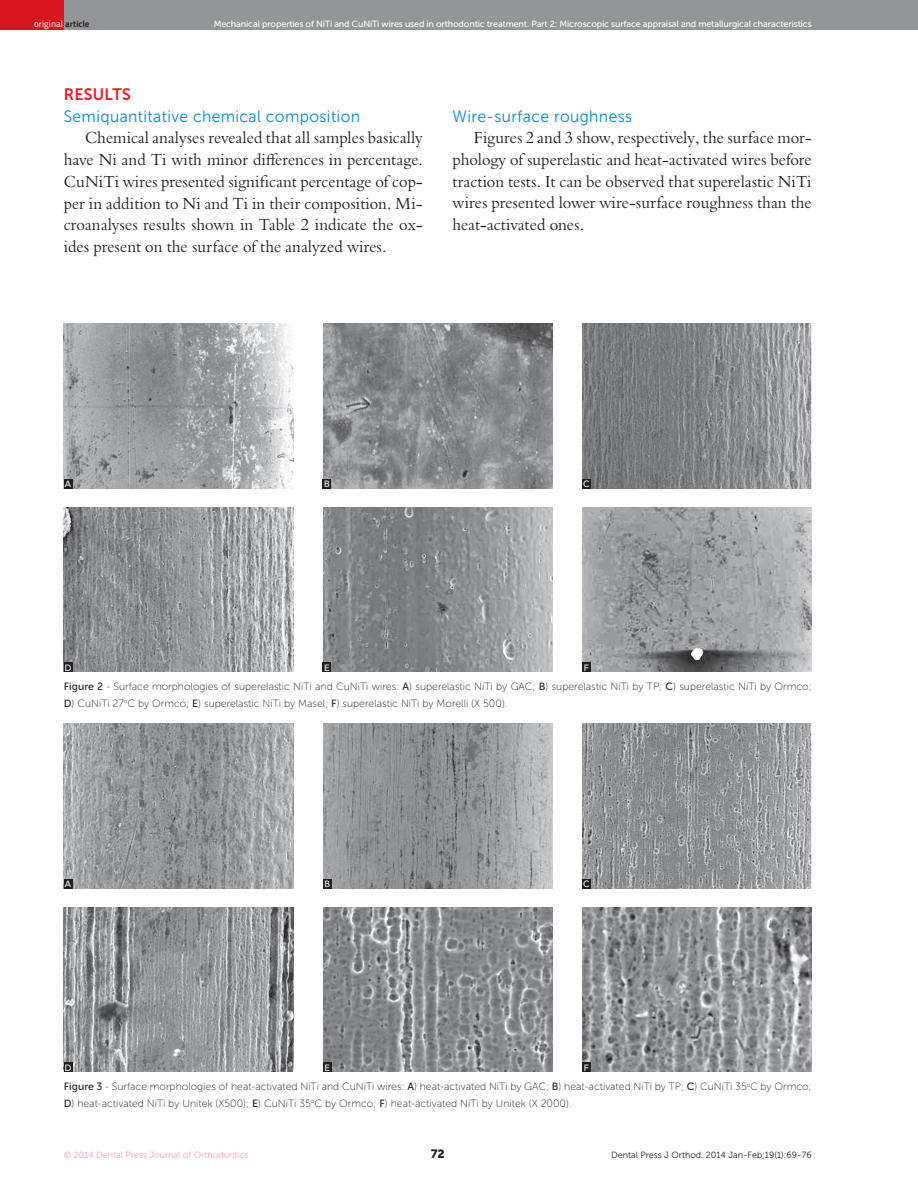
<style>
.page{position:relative;width:918px;height:1188px;background:#fff}
.page>*{position:absolute;margin:0;border:0;box-sizing:border-box;transform-origin:0 0}
.t1{font:16.5px/21.8px "Bergamo Std";letter-spacing:.01em;color:#231f20;text-align:justify;scale:.95 1}
.t2{font:16.5px "Museo Sans 300";letter-spacing:.025em;color:#0089cf;scale:.95 1}
.t3{font:16.5px "Museo Sans 700";letter-spacing:.02em;color:#ee1d23;scale:.95 1}
.t4{font:12px "Museo Sans 900";color:#231f20}
.t5{font:10.5px/16.5px "Museo Sans 100";color:#231f20}
.t6{font:9px "Museo Sans 500";letter-spacing:-.015em;color:#fff}
.t7{font:9px "Museo Sans 300";color:#231f20}
.t8{font:9px "Museo Sans 300";color:#f499c2}
.t9{font:9px "Titillium Text 22 L";color:#fff}
.t10{font:500 9px "Avenir LT Std";color:#fff}
.s1{font-weight:700;color:#231f20}
.s2{font-family:"Museo Sans 500"}
</style>
<div class="page">
<div style="left:0;top:0;width:918px;height:30px;background:#939598"></div>
<div style="left:0;top:0;width:64px;height:30px;background:#d7171f"></div>
<img style="left:64px;top:724px;width:229px;height:164px">
<img style="left:64px;top:908px;width:229px;height:164px">
<img style="left:323px;top:724px;width:229px;height:164px">
<img style="left:323px;top:908px;width:229px;height:164px">
<img style="left:582px;top:724px;width:230px;height:164px">
<img style="left:582px;top:908px;width:230px;height:164px">
<div style="left:64px;top:879px;width:8px;height:9px;background:#231f20"></div>
<div style="left:64px;top:1063px;width:8px;height:9px;background:#231f20"></div>
<div style="left:323px;top:879px;width:9px;height:9px;background:#231f20"></div>
<div style="left:323px;top:1063px;width:9px;height:9px;background:#231f20"></div>
<div style="left:582px;top:879px;width:9px;height:9px;background:#231f20"></div>
<div style="left:582px;top:1063px;width:9px;height:9px;background:#231f20"></div>
<img style="left:64px;top:324px;width:229px;height:164px">
<img style="left:64px;top:508px;width:229px;height:164px">
<img style="left:323px;top:324px;width:229px;height:164px">
<img style="left:323px;top:508px;width:229px;height:164px">
<img style="left:582px;top:324px;width:230px;height:164px">
<img style="left:582px;top:508px;width:230px;height:164px">
<div style="left:64px;top:479px;width:8px;height:9px;background:#231f20"></div>
<div style="left:64px;top:663px;width:8px;height:9px;background:#231f20"></div>
<div style="left:323px;top:479px;width:8px;height:9px;background:#231f20"></div>
<div style="left:323px;top:663px;width:8px;height:9px;background:#231f20"></div>
<div style="left:582px;top:479px;width:9px;height:9px;background:#231f20"></div>
<div style="left:582px;top:663px;width:9px;height:9px;background:#231f20"></div>
<p class="t9" style="left:34px;top:17px;width:57px">original <span class="s1">article</span></p>
<p class="t6" style="left:214px;top:19px;width:600px">Mechanical properties of NiTi and CuNiTi wires used in orthodontic treatment. Part 2: Microscopic surface appraisal and metallurgical characteristics</p>
<p class="t3" style="left:64px;top:85px;width:72px">RESULTS</p>
<p class="t2" style="left:64px;top:107px;width:313px">Semiquantitative chemical composition</p>
<p class="t1" style="left:64px;top:127px;width:380px;text-indent:21px">Chemical analyses revealed that all samples basically have Ni and Ti with minor differences in percentage.<br>CuNiTi wires presented significant percentage of cop&shy;per in addition to Ni and Ti in their composition. Mi&shy;croanalyses results shown in Table 2 indicate the ox&shy;ides present on the surface of the analyzed wires.</p>
<p class="t2" style="left:453px;top:107px;width:190px">Wire-surface roughness</p>
<p class="t1" style="left:453px;top:127px;width:379px;text-indent:21px">Figures 2 and 3 show, respectively, the surface mor&shy;phology of superelastic and heat-activated wires before traction tests. It can be observed that superelastic NiTi wires presented lower wire-surface roughness than the heat-activated ones.</p>
<p class="t10" style="left:65px;top:479px;width:8px">A</p>
<p class="t10" style="left:65px;top:662px;width:8px">D</p>
<p class="t10" style="left:324px;top:479px;width:7px">B</p>
<p class="t10" style="left:324px;top:662px;width:7px">E</p>
<p class="t10" style="left:583px;top:479px;width:8px">C</p>
<p class="t10" style="left:584px;top:662px;width:7px">F</p>
<p class="t5" style="left:64px;top:679px;width:750px"><span class="s2">Figure 2</span> - Surface morphologies of superelastic NiTi and CuNiTi wires: <span class="s2">A</span>) superelastic NiTi by GAC; <span class="s2">B</span>) superelastic NiTi by TP; <span class="s2">C</span>) superelastic NiTi by Ormco;<br><span class="s2">D</span>) CuNiTi 27<sup>o</sup>C by Ormco; <span class="s2">E</span>) superelastic NiTi by Masel; <span class="s2">F</span>) superelastic NiTi by Morelli (X 500).</p>
<p class="t10" style="left:65px;top:879px;width:8px">A</p>
<p class="t10" style="left:65px;top:1062px;width:8px">D</p>
<p class="t10" style="left:324px;top:879px;width:7px">B</p>
<p class="t10" style="left:325px;top:1062px;width:7px">E</p>
<p class="t10" style="left:583px;top:879px;width:8px">C</p>
<p class="t10" style="left:584px;top:1062px;width:7px">F</p>
<p class="t5" style="left:64px;top:1079px;width:749px"><span class="s2">Figure 3</span> - Surface morphologies of heat-activated NiTi and CuNiTi wires: <span class="s2">A</span>) heat-activated NiTi by GAC; <span class="s2">B</span>) heat-activated NiTi by TP; <span class="s2">C</span>) CuNiTi 35<sup>o</sup>C by Ormco;<br><span class="s2">D</span>) heat-activated NiTi by Unitek (X500); <span class="s2">E</span>) CuNiTi 35<sup>o</sup>C by Ormco; <span class="s2">F</span>) heat-activated NiTi by Unitek (X 2000).</p>
<p class="t8" style="left:64px;top:1150px;width:186px">© 2014 Dental Press Journal of Orthodontics</p>
<p class="t4" style="left:431px;top:1147px;width:16px">72</p>
<p class="t7" style="left:611px;top:1150px;width:202px">Dental Press J Orthod. 2014 Jan-Feb;19(1):69-76</p>
</div>
